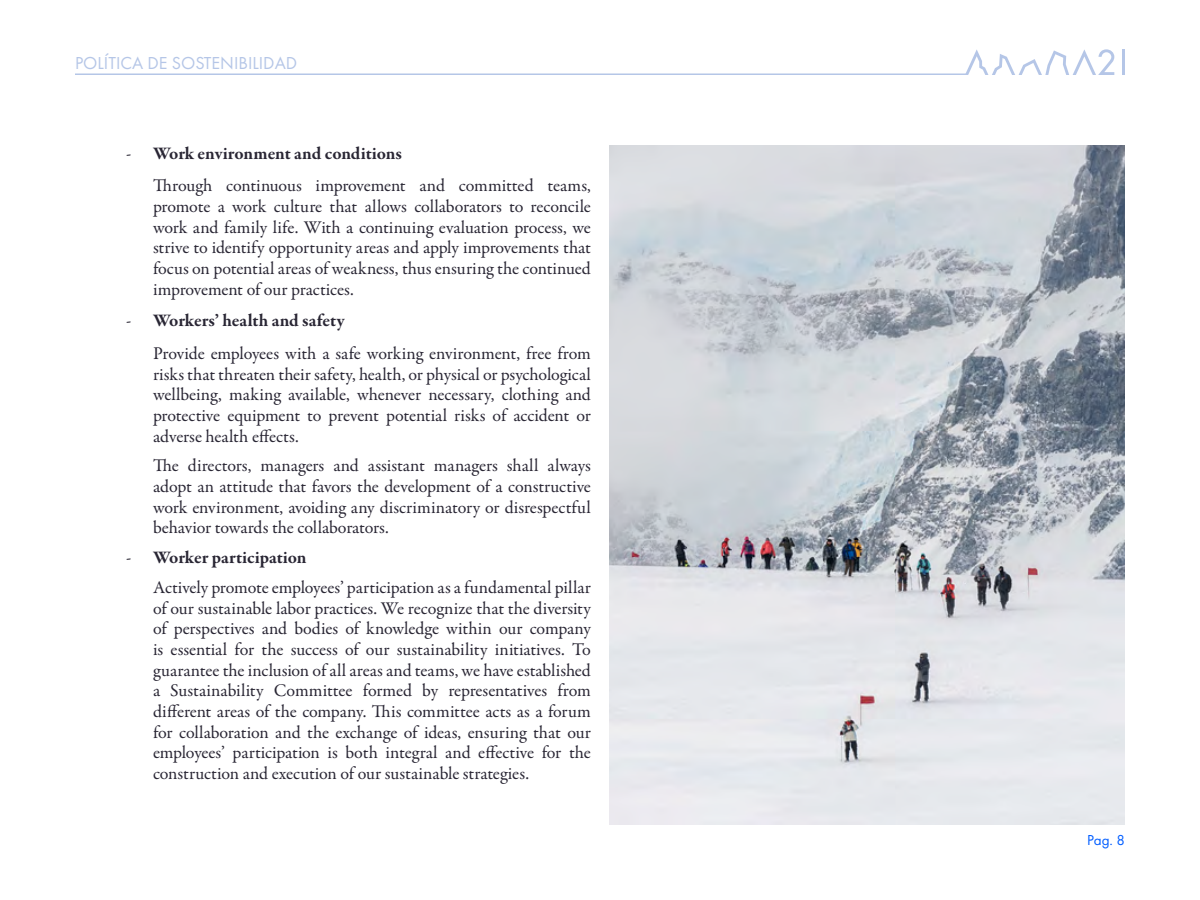
<style>
.page{position:relative;width:1200px;height:900px;background:#fff}
.page>*{position:absolute;margin:0;border:0;box-sizing:border-box;transform-origin:0 0}
.t1{font:18px/20.7px "Garamond Premr Pro";letter-spacing:-.01em;color:#292634;text-align:justify}
.t2{font:18px "Futura PT";color:#b5c6e7}
.t3{font:15px "Futura PT";color:#005dff}
.s1{font-weight:700}
</style>
<div class="page">
<hr style="left:75px;top:74px;width:893px;height:1px;background:#b5c6e7">
<hr style="left:1122px;top:49px;width:3px;height:26px;background:#b5c6e7">
<svg style="left:965px;top:49px;width:149px;height:26px"></svg>
<img style="left:609px;top:146px;width:516px;height:679px">
<p class="t2" style="left:75px;top:53px;width:224px">POLÍTICA DE SOSTENIBILIDAD</p>
<p class="t1" style="left:153px;top:137px;width:439px;line-height:32.7px;text-indent:-27px">- <span class="s1">Work environment and conditions<br></span>Through continuous improvement and committed teams,</p>
<p class="t1" style="left:153px;top:196px;width:439px">promote a work culture that allows collaborators to reconcile work and family life. With a continuing evaluation process, we strive to identify opportunity areas and apply improvements that focus on potential areas of weakness, thus ensuring the continued improvement of our practices.</p>
<p class="t1" style="left:153px;top:305px;width:439px;line-height:32.7px;text-indent:-27px">- <span class="s1">Workers’ health and safety<br></span>Provide employees with a safe working environment, free from</p>
<p class="t1" style="left:153px;top:364px;width:439px">risks that threaten their safety, health, or physical or psychological wellbeing, making available, whenever necessary, clothing and protective equipment to prevent potential risks of accident or adverse health effects.</p>
<p class="t1" style="left:153px;top:456px;width:440px">The directors, managers and assistant managers shall always adopt an attitude that favors the development of a constructive work environment, avoiding any discriminatory or disrespectful behavior towards the collaborators.</p>
<p class="t1" style="left:153px;top:543px;width:439px;line-height:29.7px;text-indent:-27px">- <span class="s1">Worker participation<br></span>Actively promote employees’ participation as a fundamental pillar</p>
<p class="t1" style="left:153px;top:598px;width:440px">of our sustainable labor practices. We recognize that the diversity of perspectives and bodies of knowledge within our company is essential for the success of our sustainability initiatives. To guarantee the inclusion of all areas and teams, we have established a Sustainability Committee formed by representatives from different areas of the company. This committee acts as a forum for collaboration and the exchange of ideas, ensuring that our employees’ participation is both integral and effective for the construction and execution of our sustainable strategies.</p>
<p class="t3" style="left:1087px;top:832px;width:39px">Pag. 8</p>
</div>
